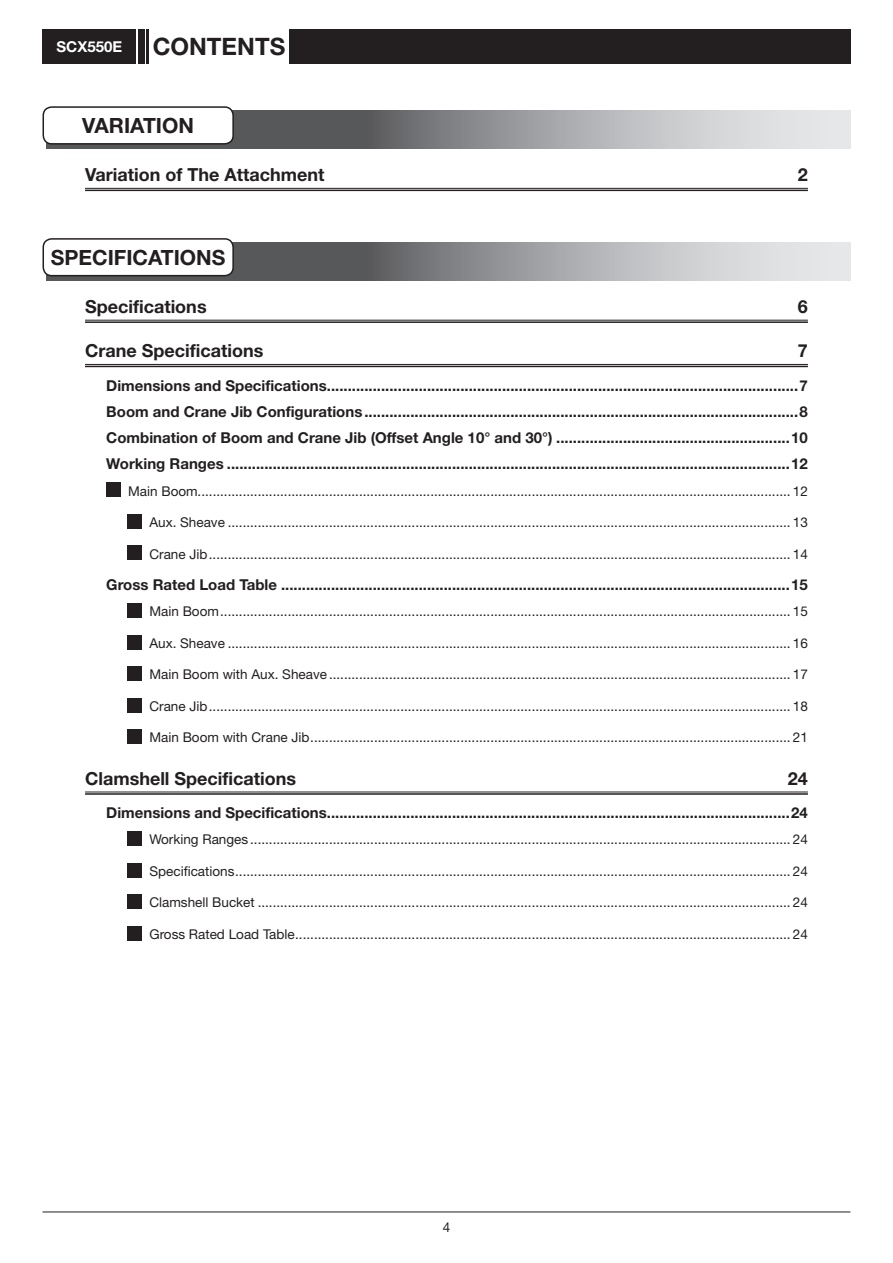
<style>
.page{position:relative;width:893px;height:1263px;background:#fff}
.page>*{position:absolute;margin:0;border:0;box-sizing:border-box;transform-origin:0 0}
.t1{font:700 24px "Helvetica Neue";color:#231f20}
.t2{font:700 21px "Helvetica Neue";color:#231f20}
.t3{font:700 18px "Helvetica Neue";color:#231f20}
.t4{font:700 15px/26.2px "Helvetica Neue";color:#231f20;text-align:justify}
.t5{font:700 15px "Helvetica Neue";color:#fff}
.t6{font:13.5px "Helvetica Neue";color:#231f20}
</style>
<div class="page">
<hr style="left:43px;top:1211px;width:807px;height:1px;background:#231f20">
<hr style="left:85px;top:188px;width:723px;height:1px;background:#231f20">
<hr style="left:85px;top:190px;width:723px;height:1px;background:#231f20">
<hr style="left:85px;top:320px;width:723px;height:1px;background:#231f20">
<hr style="left:85px;top:321px;width:723px;height:2px;background:#231f20">
<hr style="left:85px;top:364px;width:723px;height:1px;background:#231f20">
<hr style="left:85px;top:366px;width:723px;height:1px;background:#231f20">
<hr style="left:85px;top:792px;width:723px;height:1px;background:#231f20">
<hr style="left:85px;top:793px;width:723px;height:2px;background:#231f20">
<div style="left:106px;top:483px;width:15px;height:14px;background:#231f20"></div>
<div style="left:128px;top:514px;width:14px;height:15px;background:#231f20"></div>
<div style="left:128px;top:546px;width:14px;height:14px;background:#231f20"></div>
<div style="left:128px;top:603px;width:14px;height:15px;background:#231f20"></div>
<div style="left:128px;top:635px;width:14px;height:14px;background:#231f20"></div>
<div style="left:128px;top:666px;width:14px;height:15px;background:#231f20"></div>
<div style="left:128px;top:698px;width:14px;height:14px;background:#231f20"></div>
<div style="left:128px;top:729px;width:14px;height:15px;background:#231f20"></div>
<div style="left:128px;top:831px;width:14px;height:15px;background:#231f20"></div>
<div style="left:128px;top:863px;width:14px;height:14px;background:#231f20"></div>
<div style="left:128px;top:894px;width:14px;height:15px;background:#231f20"></div>
<div style="left:128px;top:926px;width:14px;height:14px;background:#231f20"></div>
<div style="left:289px;top:30px;width:561px;height:34px;background:#231f20"></div>
<div style="left:138px;top:30px;width:7px;height:34px;background:#231f20"></div>
<hr style="left:147px;top:30px;width:2px;height:34px;background:#231f20">
<div style="left:43px;top:30px;width:93px;height:34px;background:#231f20"></div>
<svg style="left:47px;top:111px;width:803px;height:38px;background:#9a9b9e"></svg>
<div style="left:43px;top:107px;width:190px;height:37px;background:#fff;border-radius:9px"></div>
<div style="left:43px;top:106px;width:191px;height:39px;border:2px solid #231f20;border-radius:9px"></div>
<svg style="left:47px;top:242px;width:803px;height:39px;background:#9a9b9d"></svg>
<div style="left:43px;top:239px;width:190px;height:37px;background:#fff;border-radius:9px"></div>
<div style="left:43px;top:238px;width:191px;height:38px;border:2px solid #231f20;border-radius:9px"></div>
<p class="t5" style="left:56px;top:38px;width:67px">SCX550E</p>
<h1 class="t1" style="left:153px;top:32px;width:134px">CONTENTS</h1>
<h2 class="t2" style="left:82px;top:112px;width:113px">VARIATION</h2>
<h3 class="t3" style="left:85px;top:164px;width:241px">Variation of The Attachment</h3>
<h3 class="t3" style="left:798px;top:164px;width:12px">2</h3>
<h2 class="t2" style="left:51px;top:244px;width:176px">SPECIFICATIONS</h2>
<h3 class="t3" style="left:85px;top:296px;width:123px">Specifications</h3>
<h3 class="t3" style="left:798px;top:296px;width:12px">6</h3>
<h3 class="t3" style="left:85px;top:340px;width:180px">Crane Specifications</h3>
<h3 class="t3" style="left:798px;top:340px;width:12px">7</h3>
<p class="t4" style="left:106px;top:372px;width:703px">Dimensions and Specifications.................................................................................................................7<br>Boom and Crane Jib Configurations ........................................................................................................8<br>Combination of Boom and Crane Jib (Offset Angle 10° and 30°) ........................................................10<br>Working Ranges .......................................................................................................................................12</p>
<p class="t6" style="left:128px;top:483px;width:681px">Main Boom.............................................................................................................................................................. 12</p>
<p class="t6" style="left:149px;top:514px;width:660px">Aux. Sheave ...................................................................................................................................................... 13</p>
<p class="t6" style="left:149px;top:546px;width:660px">Crane Jib........................................................................................................................................................... 14</p>
<p class="t4" style="left:106px;top:571px;width:703px">Gross Rated Load Table ..........................................................................................................................15</p>
<p class="t6" style="left:149px;top:603px;width:660px">Main Boom........................................................................................................................................................ 15</p>
<p class="t6" style="left:149px;top:635px;width:660px">Aux. Sheave ...................................................................................................................................................... 16</p>
<p class="t6" style="left:149px;top:666px;width:660px">Main Boom with Aux. Sheave ........................................................................................................................... 17</p>
<p class="t6" style="left:149px;top:698px;width:660px">Crane Jib........................................................................................................................................................... 18</p>
<p class="t6" style="left:149px;top:729px;width:660px">Main Boom with Crane Jib................................................................................................................................ 21</p>
<h3 class="t3" style="left:85px;top:767px;width:213px">Clamshell Specifications</h3>
<h3 class="t3" style="left:788px;top:767px;width:22px">24</h3>
<p class="t4" style="left:106px;top:799px;width:703px">Dimensions and Specifications...............................................................................................................24</p>
<p class="t6" style="left:149px;top:831px;width:660px">Working Ranges ................................................................................................................................................ 24</p>
<p class="t6" style="left:149px;top:863px;width:660px">Specifications.................................................................................................................................................... 24</p>
<p class="t6" style="left:149px;top:894px;width:660px">Clamshell Bucket .............................................................................................................................................. 24</p>
<p class="t6" style="left:149px;top:926px;width:660px">Gross Rated Load Table.................................................................................................................................... 24</p>
<p class="t6" style="left:443px;top:1219px;width:9px">4</p>
</div>
